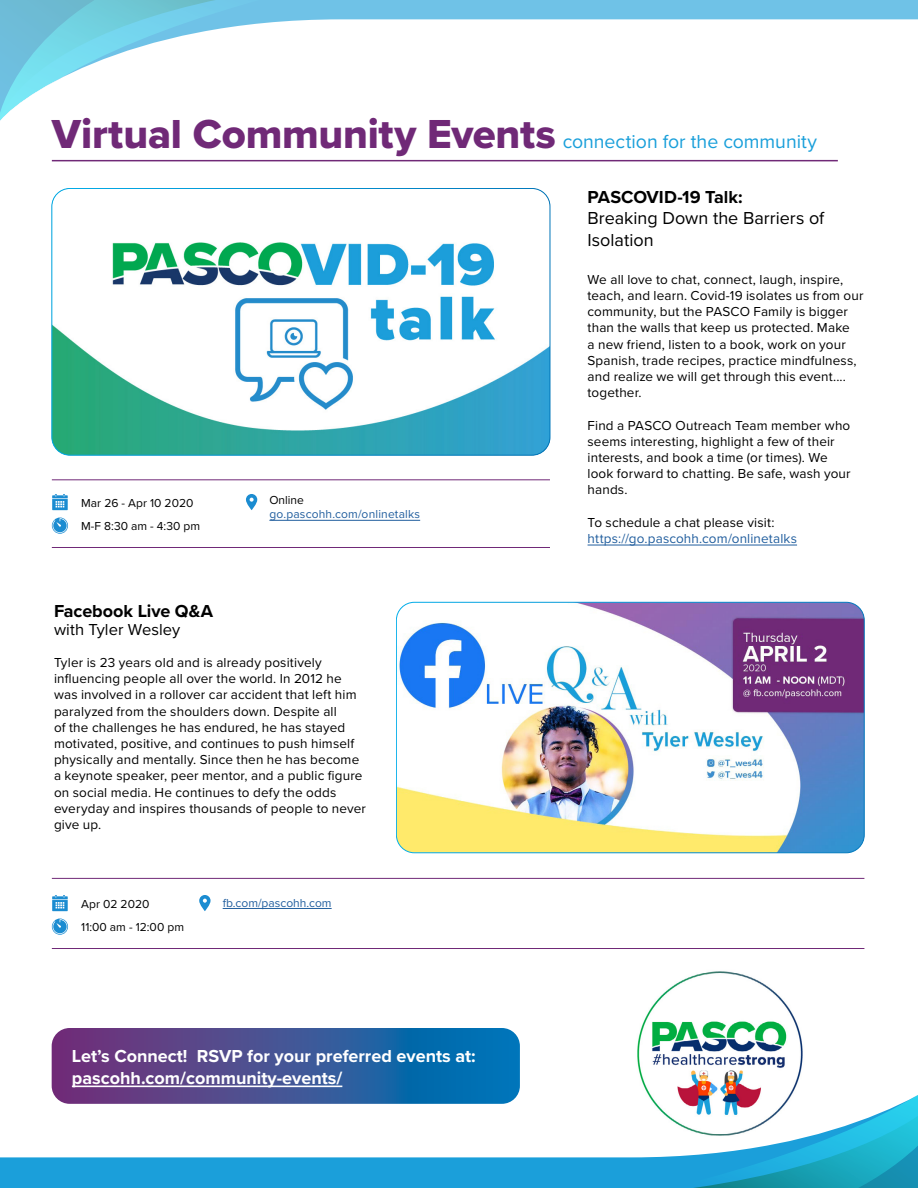
<style>
.page{position:relative;width:918px;height:1188px;background:#fff}
.page>*{position:absolute;margin:0;border:0;box-sizing:border-box;transform-origin:0 0}
.t1{font:19.5px "Proxima Nova";color:#199fda}
.t2{font:700 18px/21.6px "Proxima Nova";color:#fff}
.t3{font:18px/21.6px "Proxima Nova";color:#000}
.t4{font:700 18px "Proxima Nova";letter-spacing:-.005em;color:#000}
.t5{font:16.5px "Proxima Nova";letter-spacing:.005em;color:#000}
.t6{font:13.5px/16.2px "Proxima Nova";letter-spacing:.01em;color:#000}
.t7{font:13.5px "Proxima Nova";letter-spacing:.01em;color:#215e9e}
.t8{font:12px/23.5px "Proxima Nova";color:#000}
.t9{font:12px "Proxima Nova";letter-spacing:.015em;color:#215e9e}
.s1{font-family:"Proxima Nova Extrabld";font-size:42px;color:#702977}
</style>
<div class="page">
<svg style="left:0;top:1051px;width:440px;height:137px"></svg>
<div style="left:440px;top:1157px;width:164px;height:31px;background:#1b9fda"></div>
<svg style="left:604px;top:1095px;width:314px;height:93px"></svg>
<div style="left:532px;top:0;width:386px;height:20px;background:#6fc2e7"></div>
<div style="left:368px;top:0;width:164px;height:20px;background:#6fc2e7"></div>
<svg style="left:0;top:0;width:368px;height:121px"></svg>
<svg style="left:52px;top:1028px;width:468px;height:76px;background:#3c5698"></svg>
<hr style="left:72px;top:1086px;width:270px;height:1px;background:#fff">
<hr style="left:52px;top:160px;width:786px;height:1px;background:#702977">
<img style="left:396px;top:602px;width:468px;height:251px">
<div style="left:396px;top:602px;width:468px;height:251px;border:1px solid #fff;border-radius:18px"></div>
<svg style="left:52px;top:895px;width:16px;height:16px"></svg>
<svg style="left:52px;top:919px;width:16px;height:16px"></svg>
<svg style="left:199px;top:895px;width:12px;height:16px"></svg>
<hr style="left:223px;top:908px;width:109px;height:1px;background:#215e9e">
<hr style="left:52px;top:948px;width:812px;height:1px;background:#702977">
<hr style="left:52px;top:878px;width:812px;height:1px;background:#702977">
<hr style="left:588px;top:545px;width:209px;height:1px;background:#215e9e">
<svg style="left:52px;top:494px;width:16px;height:16px"></svg>
<svg style="left:52px;top:518px;width:16px;height:16px"></svg>
<svg style="left:246px;top:494px;width:11px;height:16px"></svg>
<hr style="left:269px;top:520px;width:151px;height:1px;background:#215e9e">
<hr style="left:52px;top:547px;width:498px;height:1px;background:#702977">
<hr style="left:52px;top:479px;width:498px;height:1px;background:#702977">
<img style="left:52px;top:188px;width:498px;height:267px">
<div style="left:52px;top:188px;width:498px;height:267px;border:1px solid #fff;border-radius:18px"></div>
<img style="left:630px;top:971px;width:178px;height:170px">
<h1 class="t1" style="left:52px;top:127px;width:767px"><span class="s1">Virtual Community Events</span> connection for the community</h1>
<p class="t8" style="left:81px;top:491px;width:120px">Mar 26 - Apr 10 2020<br>M-F 8:30 am - 4:30 pm</p>
<p class="t8" style="left:269px;top:488px;width:36px">Online</p>
<p class="t9" style="left:269px;top:505px;width:152px">go.pascohh.com/onlinetalks</p>
<h2 class="t4" style="left:54px;top:597px;width:161px">Facebook Live Q&amp;A</h2>
<p class="t5" style="left:54px;top:617px;width:128px">with Tyler Wesley</p>
<p class="t6" style="left:54px;top:654px;width:313px">Tyler is 23 years old and is already positively influencing people all over the world. In 2012 he was involved in a rollover car accident that left him paralyzed from the shoulders down. Despite all<br>of the challenges he has endured, he has stayed motivated, positive, and continues to push himself physically and mentally. Since then he has become a keynote speaker, peer mentor, and a public figure on social media. He continues to defy the odds everyday and inspires thousands of people to never give up.</p>
<p class="t8" style="left:81px;top:892px;width:104px">Apr 02 2020<br>11:00 am - 12:00 pm</p>
<p class="t9" style="left:223px;top:894px;width:110px">fb.com/pascohh.com</p>
<h2 class="t2" style="left:72px;top:1045px;width:405px">Let’s Connect! RSVP for your preferred events at: pascohh.com/community-events/</h2>
<h2 class="t4" style="left:588px;top:183px;width:157px">PASCOVID-19 Talk:</h2>
<h2 class="t3" style="left:588px;top:207px;width:238px">Breaking Down the Barriers of<br>Isolation</h2>
<p class="t6" style="left:588px;top:271px;width:278px">We all love to chat, connect, laugh, inspire, teach, and learn. Covid-19 isolates us from our community, but the PASCO Family is bigger than the walls that keep us protected. Make<br>a new friend, listen to a book, work on your Spanish, trade recipes, practice mindfulness, and realize we will get through this event.... together.</p>
<p class="t6" style="left:588px;top:416px;width:265px">Find a PASCO Outreach Team member who seems interesting, highlight a few of their interests, and book a time (or times). We look forward to chatting. Be safe, wash your hands.</p>
<p class="t6" style="left:588px;top:514px;width:189px">To schedule a chat please visit:</p>
<p class="t7" style="left:588px;top:528px;width:211px">https://go.pascohh.com/onlinetalks</p>
</div>
